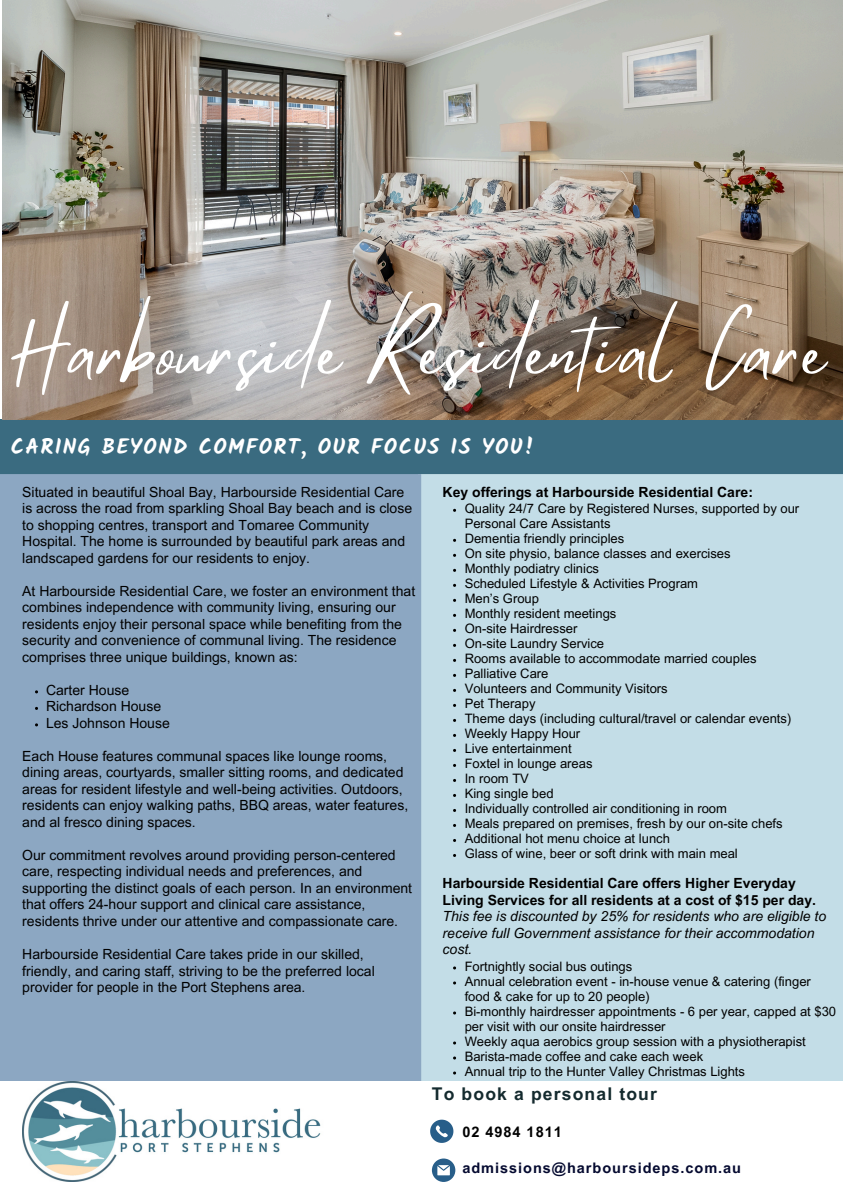
<style>
.page{position:relative;width:843px;height:1191px;background:#fff}
.page>*{position:absolute;margin:0;border:0;box-sizing:border-box;transform-origin:0 0}
.t1{font:72px "Mistrully";letter-spacing:.035em;color:#fff}
.t2{font:700 21.5px "Kalam";letter-spacing:.065em;color:#fff}
.t3{font:700 17.5px "Arial MT Pro";letter-spacing:.065em;color:#142a2e}
.t4{font:700 14.5px "Arial MT Pro";letter-spacing:.065em;color:#050a30}
.t5{font:700 14.5px "Arial MT Pro";letter-spacing:.065em;color:#000}
.t6{font:14px/16.5px "Arial MT Pro";color:#000}
.t7{font:700 14px/16.5px "Arial MT Pro";color:#000}
.t8{font:italic 14px/16.5px "Arial MT Pro";color:#000}
.t9{font:13px/15px "Arial MT Pro";color:#000}
</style>
<div class="page">
<div style="left:0;top:419px;width:842px;height:57px;background:#3a6b80"></div>
<div style="left:417px;top:474px;width:425px;height:700px;background:#c3dde7"></div>
<div style="left:0;top:474px;width:421px;height:716px;background:#8ca7c2"></div>
<div style="left:0;top:1080px;width:842px;height:110px;background:#fff"></div>
<svg style="left:430px;top:1119px;width:23px;height:23px"></svg>
<svg style="left:432px;top:1158px;width:23px;height:23px"></svg>
<img style="left:2px;top:1px;width:839px;height:418px">
<img style="left:22px;top:1080px;width:374px;height:101px">
<h1 class="t1" style="left:10px;top:294px;width:816px">Harbourside Residential Care</h1>
<h2 class="t2" style="left:11px;top:434px;width:525px">CARING BEYOND COMFORT, OUR FOCUS IS YOU!</h2>
<p class="t6" style="left:22px;top:485px;width:391px">Situated in beautiful Shoal Bay, Harbourside Residential Care is across the road from sparkling Shoal Bay beach and is close to shopping centres, transport and Tomaree Community Hospital. The home is surrounded by beautiful park areas and landscaped gardens for our residents to enjoy.</p>
<p class="t6" style="left:22px;top:584px;width:394px">At Harbourside Residential Care, we foster an environment that combines independence with community living, ensuring our residents enjoy their personal space while benefiting from the security and convenience of communal living. The residence comprises three unique buildings, known as:</p>
<p class="t6" style="left:46px;top:683px;width:125px">Carter House<br>Richardson House<br>Les Johnson House</p>
<p class="t6" style="left:22px;top:749px;width:387px">Each House features communal spaces like lounge rooms, dining areas, courtyards, smaller sitting rooms, and dedicated areas for resident lifestyle and well-being activities. Outdoors, residents can enjoy walking paths, BBQ areas, water features, and al fresco dining spaces.</p>
<p class="t6" style="left:22px;top:848px;width:391px">Our commitment revolves around providing person-centered care, respecting individual needs and preferences, and supporting the distinct goals of each person. In an environment that offers 24-hour support and clinical care assistance, residents thrive under our attentive and compassionate care.</p>
<p class="t6" style="left:22px;top:947px;width:354px">Harbourside Residential Care takes pride in our skilled, friendly, and caring staff, striving to be the preferred local provider for people in the Port Stephens area.</p>
<p class="t7" style="left:442px;top:485px;width:312px">Key offerings at Harbourside Residential Care:</p>
<p class="t9" style="left:464px;top:503px;width:336px">Quality 24/7 Care by Registered Nurses, supported by our<br>Personal Care Assistants<br>Dementia friendly principles<br>On site physio, balance classes and exercises<br>Monthly podiatry clinics<br>Scheduled Lifestyle &amp; Activities Program<br>Men’s Group<br>Monthly resident meetings<br>On-site Hairdresser<br>On-site Laundry Service<br>Rooms available to accommodate married couples<br>Palliative Care<br>Volunteers and Community Visitors<br>Pet Therapy<br>Theme days (including cultural/travel or calendar events)<br>Weekly Happy Hour<br>Live entertainment<br>Foxtel in lounge areas<br>In room TV<br>King single bed<br>Individually controlled air conditioning in room<br>Meals prepared on premises, fresh by our on-site chefs<br>Additional hot menu choice at lunch<br>Glass of wine, beer or soft drink with main meal</p>
<p class="t7" style="left:442px;top:876px;width:375px">Harbourside Residential Care offers Higher Everyday<br>Living Services for all residents at a cost of $15 per day.</p>
<p class="t8" style="left:442px;top:909px;width:385px">This fee is discounted by 25% for residents who are eligible to receive full Government assistance for their accommodation cost.</p>
<p class="t9" style="left:464px;top:960px;width:373px">Fortnightly social bus outings<br>Annual celebration event - in-house venue &amp; catering (finger food &amp; cake for up to 20 people)<br>Bi-monthly hairdresser appointments - 6 per year, capped at $30 per visit with our onsite hairdresser<br>Weekly aqua aerobics group session with a physiotherapist Barista-made coffee and cake each week<br>Annual trip to the Hunter Valley Christmas Lights</p>
<p class="t3" style="left:432px;top:1087px;width:226px">To book a personal tour</p>
<p class="t5" style="left:462px;top:1126px;width:101px">02 4984 1811</p>
<p class="t4" style="left:462px;top:1162px;width:280px">admissions@harboursideps.com.au</p>
</div>
